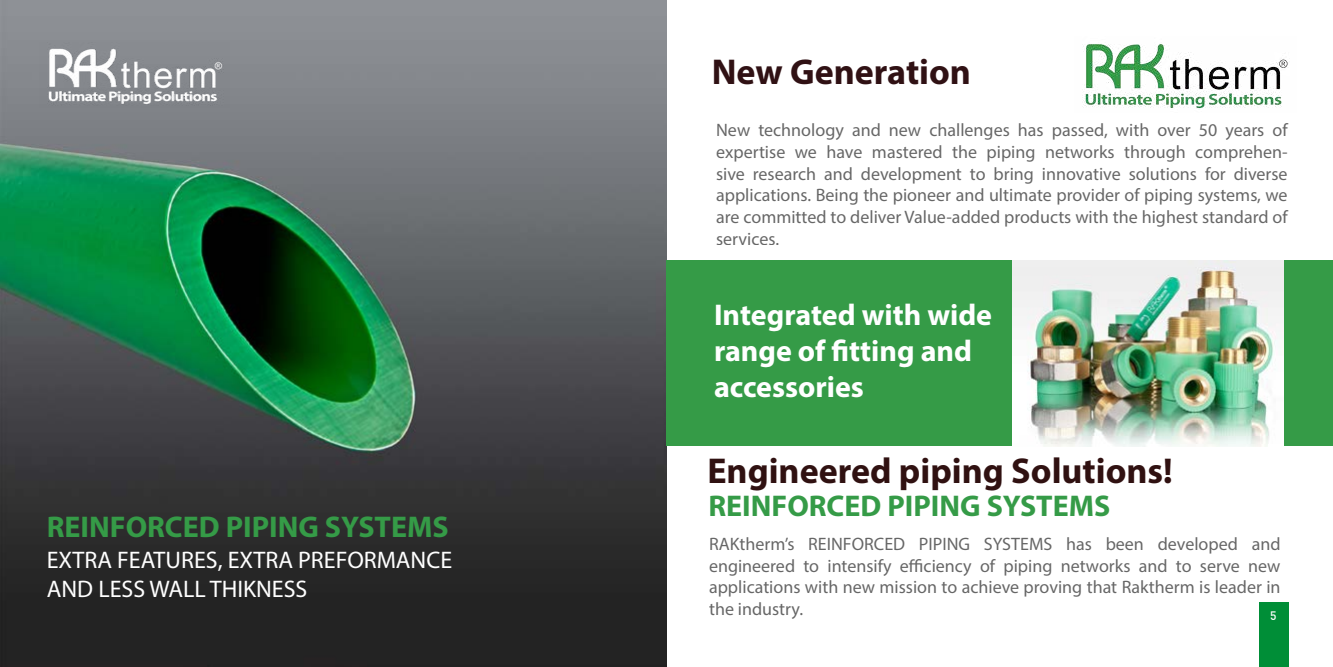
<style>
.page{position:relative;width:1333px;height:667px;background:#fff}
.page>*{position:absolute;margin:0;border:0;box-sizing:border-box;transform-origin:0 0}
.t1{font:700 36px "Myriad Pro";color:#301111}
.t2{font:700 36px "Myriad Pro";color:#301114}
.t3{font:700 30px "Myriad Pro";color:#359b47}
.t4{font:700 30px/36px "Myriad Pro";color:#fff}
.t5{font:24px/28.8px "Myriad Pro";color:#fff}
.t6{font:18px/21.6px "Myriad Pro";color:#000;text-align:justify}
.t7{font:500 12px "DIN";color:#fff}
</style>
<div class="page">
<div style="left:1259px;top:602px;width:29px;height:64px;background:#008e37"></div>
<img style="left:0;top:0;width:666px;height:666px">
<img style="left:40px;top:43px;width:189px;height:65px">
<img style="left:1082px;top:44px;width:206px;height:65px">
<div style="left:666px;top:260px;width:666px;height:186px;background:#359b47"></div>
<img style="left:1012px;top:260px;width:270px;height:186px">
<h2 class="t3" style="left:47px;top:507px;width:403px">REINFORCED PIPING SYSTEMS</h2>
<h3 class="t5" style="left:47px;top:544px;width:407px">EXTRA FEATURES, EXTRA PREFORMANCE<br>AND LESS WALL THIKNESS</h3>
<h1 class="t2" style="left:712px;top:48px;width:260px">New Generation</h1>
<p class="t6" style="left:716px;top:119px;width:573px">New technology and new challenges has passed, with over 50 years of expertise we have mastered the piping networks through comprehen&shy;sive research and development to bring innovative solutions for diverse applications. Being the pioneer and ultimate provider of piping systems, we are committed to deliver Value-added products with the highest standard of services.</p>
<h2 class="t4" style="left:714px;top:295px;width:279px">Integrated with wide range of fitting and accessories</h2>
<h1 class="t1" style="left:707px;top:447px;width:467px">Engineered piping Solutions!</h1>
<h2 class="t3" style="left:708px;top:485px;width:403px">REINFORCED PIPING SYSTEMS</h2>
<p class="t6" style="left:709px;top:532px;width:573px">RAKtherm’s REINFORCED PIPING SYSTEMS has been developed and engineered to intensify efficiency of piping networks and to serve new applications with new mission to achieve proving that Raktherm is leader in the industry.</p>
<p class="t7" style="left:1269px;top:607px;width:8px">5</p>
</div>
